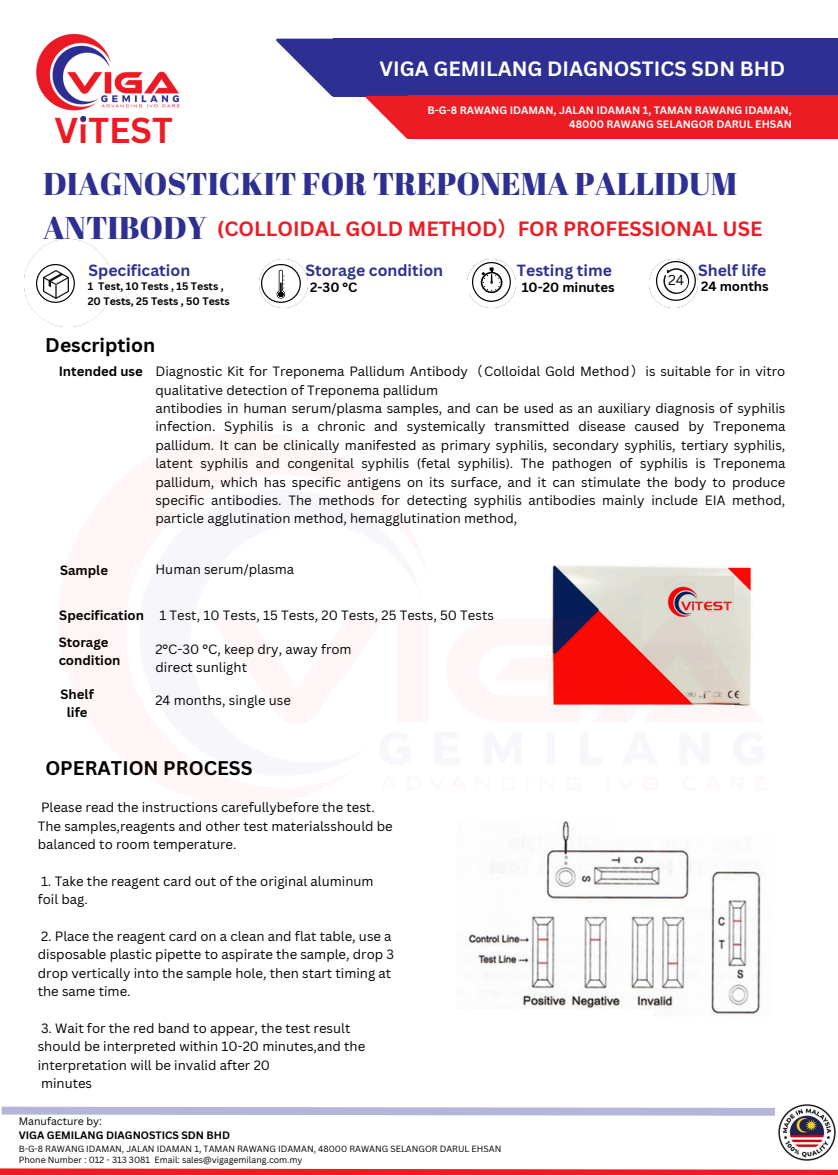
<style>
.page{position:relative;width:838px;height:1175px;background:#fff}
.page>*{position:absolute;margin:0;border:0;box-sizing:border-box;transform-origin:0 0}
.t1{font:700 35px "Canva Sans";color:#ed1c24}
.t2{font:31.5px/43.9px "Abril Fatface";color:#2d3092}
.t3{font:700 20.12px "Canva Sans";color:#ed1c24}
.t4{font:700 20.12px "Canva Sans";color:#fff}
.t5{font:700 19.25px "Canva Sans";color:#000}
.t6{font:700 15.75px "Canva Sans";color:#2d3092}
.t7{font:14px "Canva Sans";color:#000}
.t8{font:13.12px/18.4px "Canva Sans";color:#000}
.t9{font:700 13.12px/18.4px "Canva Sans";color:#000}
.t10{font:700 10.59px "Canva Sans";color:#000}
.t11{font:700 10.5px "Canva Sans";color:#fff}
.t12{font:700 10.5px "Canva Sans";color:#000}
.t13{font:10.5px "Canva Sans";color:#000}
.t14{font:8.75px "Canva Sans";color:#000}
.s1{font-family:"Noto Sans CJ Ksc"}
</style>
<div class="page">
<img style="left:36px;top:33px;width:144px;height:78px">
<div style="left:333px;top:39px;width:504px;height:58px;background:#2d3092"></div>
<div style="left:408px;top:96px;width:429px;height:43px;background:#ed1c24"></div>
<svg style="left:276px;top:39px;width:57px;height:58px"></svg>
<svg style="left:365px;top:96px;width:43px;height:43px"></svg>
<img style="left:24px;top:240px;width:87px;height:87px">
<img style="left:36px;top:264px;width:39px;height:39px">
<img style="left:43px;top:270px;width:25px;height:29px">
<img style="left:259px;top:259px;width:48px;height:48px">
<img style="left:261px;top:264px;width:39px;height:39px">
<img style="left:467px;top:259px;width:48px;height:48px">
<img style="left:472px;top:262px;width:38px;height:39px">
<div style="left:480px;top:272px;width:22px;height:21px;border:2px solid #000;border-radius:50%"></div>
<svg style="left:481px;top:267px;width:19px;height:24px"></svg>
<img style="left:649px;top:259px;width:48px;height:48px">
<img style="left:656px;top:262px;width:39px;height:38px">
<svg style="left:663px;top:268px;width:25px;height:26px"></svg>
<div style="left:666px;top:271px;width:21px;height:21px;background:#fff;border-radius:50%"></div>
<div style="left:81px;top:280px;width:160px;height:22px;background:#fff"></div>
<div style="left:309px;top:282px;width:160px;height:21px;background:#fff"></div>
<img style="left:468px;top:838px;width:293px;height:179px">
<svg style="left:1px;top:1106px;width:774px;height:10px"></svg>
<svg style="left:0;top:1168px;width:837px;height:7px;background:#ef3e45"></svg>
<img style="left:778px;top:1104px;width:58px;height:57px">
<svg style="left:80px;top:116px;width:6px;height:5px"></svg>
<img style="left:550px;top:565px;width:202px;height:273px">
<p class="t1" style="left:54px;top:106px;width:120px">ViTEST</p>
<h5 class="t4" style="left:379px;top:55px;width:407px">VIGA GEMILANG DIAGNOSTICS SDN BHD</h5>
<p class="t11" style="left:427px;top:102px;width:365px">B-G-8 RAWANG IDAMAN, JALAN IDAMAN 1, TAMAN RAWANG IDAMAN,</p>
<p class="t11" style="left:569px;top:117px;width:224px">48000 RAWANG SELANGOR DARUL EHSAN</p>
<h2 class="t2" style="left:43px;top:160px;width:695px">DIAGNOSTICKIT FOR TREPONEMA PALLIDUM<br>ANTIBODY</h2>
<p class="t6" style="left:305px;top:259px;width:139px">Storage condition</p>
<p class="t6" style="left:517px;top:259px;width:96px">Testing time</p>
<p class="t6" style="left:698px;top:259px;width:70px">Shelf life</p>
<p class="t3" style="left:217px;top:215px;width:546px">(COLLOIDAL GOLD METHOD<span class="s1">）</span>FOR PROFESSIONAL USE</p>
<p class="t6" style="left:89px;top:259px;width:103px">Specification</p>
<p class="t7" style="left:668px;top:270px;width:18px">24</p>
<p class="t9" style="left:310px;top:278px;width:49px">2-30 °C</p>
<p class="t9" style="left:521px;top:277px;width:94px">10-20 minutes</p>
<p class="t9" style="left:701px;top:277px;width:69px">24 months</p>
<p class="t10" style="left:88px;top:279px;width:137px">1 Test, 10 Tests , 15 Tests ,</p>
<p class="t10" style="left:88px;top:294px;width:143px">20 Tests, 25 Tests , 50 Tests</p>
<h5 class="t5" style="left:45px;top:331px;width:111px">Description</h5>
<h5 class="t9" style="left:59px;top:362px;width:86px">Intended use</h5>
<p class="t8" style="left:155px;top:362px;width:631px">Diagnostic Kit for Treponema Pallidum Antibody<span class="s1">（</span>Colloidal Gold Method<span class="s1">）</span>is suitable for in vitro qualitative detection of Treponema pallidum</p>
<p class="t8" style="left:155px;top:399px;width:631px;text-align:justify">antibodies in human serum/plasma samples, and can be used as an auxiliary diagnosis of syphilis infection. Syphilis is a chronic and systemically transmitted disease caused by Treponema pallidum. It can be clinically manifested as primary syphilis, secondary syphilis, tertiary syphilis, latent syphilis and congenital syphilis (fetal syphilis). The pathogen of syphilis is Treponema pallidum, which has specific antigens on its surface, and it can stimulate the body to produce specific antibodies. The methods for detecting syphilis antibodies mainly include EIA method, particle agglutination method, hemagglutination method,</p>
<h6 class="t9" style="left:60px;top:560px;width:49px">Sample</h6>
<p class="t8" style="left:155px;top:559px;width:140px">Human serum/plasma</p>
<p class="t9" style="left:59px;top:605px;width:86px">Specification</p>
<h4 class="t8" style="left:159px;top:605px;width:336px">1 Test, 10 Tests, 15 Tests, 20 Tests, 25 Tests, 50 Tests</h4>
<p class="t9" style="left:59px;top:632px;width:63px">Storage condition</p>
<p class="t8" style="left:155px;top:639px;width:198px">2°C-30 °C, keep dry, away from direct sunlight</p>
<p class="t9" style="left:61px;top:685px;width:35px;text-align:center">Shelf life</p>
<p class="t8" style="left:155px;top:690px;width:137px">24 months, single use</p>
<p class="t5" style="left:45px;top:755px;width:209px">OPERATION PROCESS</p>
<p class="t8" style="left:38px;top:798px;width:356px">Please read the instructions carefullybefore the test.<br>The samples,reagents and other test materialsshould be balanced to room temperature.</p>
<p class="t8" style="left:38px;top:871px;width:337px">1. Take the reagent card out of the original aluminum foil bag.</p>
<p class="t8" style="left:38px;top:926px;width:358px">2. Place the reagent card on a clean and flat table, use a disposable plastic pipette to aspirate the sample, drop 3 drop vertically into the sample hole, then start timing at the same time.</p>
<p class="t8" style="left:38px;top:1018px;width:329px">3. Wait for the red band to appear, the test result should be interpreted within 10-20 minutes,and the interpretation will be invalid after 20</p>
<p class="t8" style="left:41px;top:1073px;width:53px">minutes</p>
<p class="t13" style="left:19px;top:1113px;width:85px">Manufacture by:</p>
<p class="t12" style="left:19px;top:1128px;width:213px">VIGA GEMILANG DIAGNOSTICS SDN BHD</p>
<p class="t14" style="left:19px;top:1142px;width:484px">B-G-8 RAWANG IDAMAN, JALAN IDAMAN 1, TAMAN RAWANG IDAMAN, 48000 RAWANG SELANGOR DARUL EHSAN</p>
<h3 class="t14" style="left:19px;top:1154px;width:285px">Phone Number : 012 - 313 3081 Email: sales@vigagemilang.com.my</h3>
</div>
